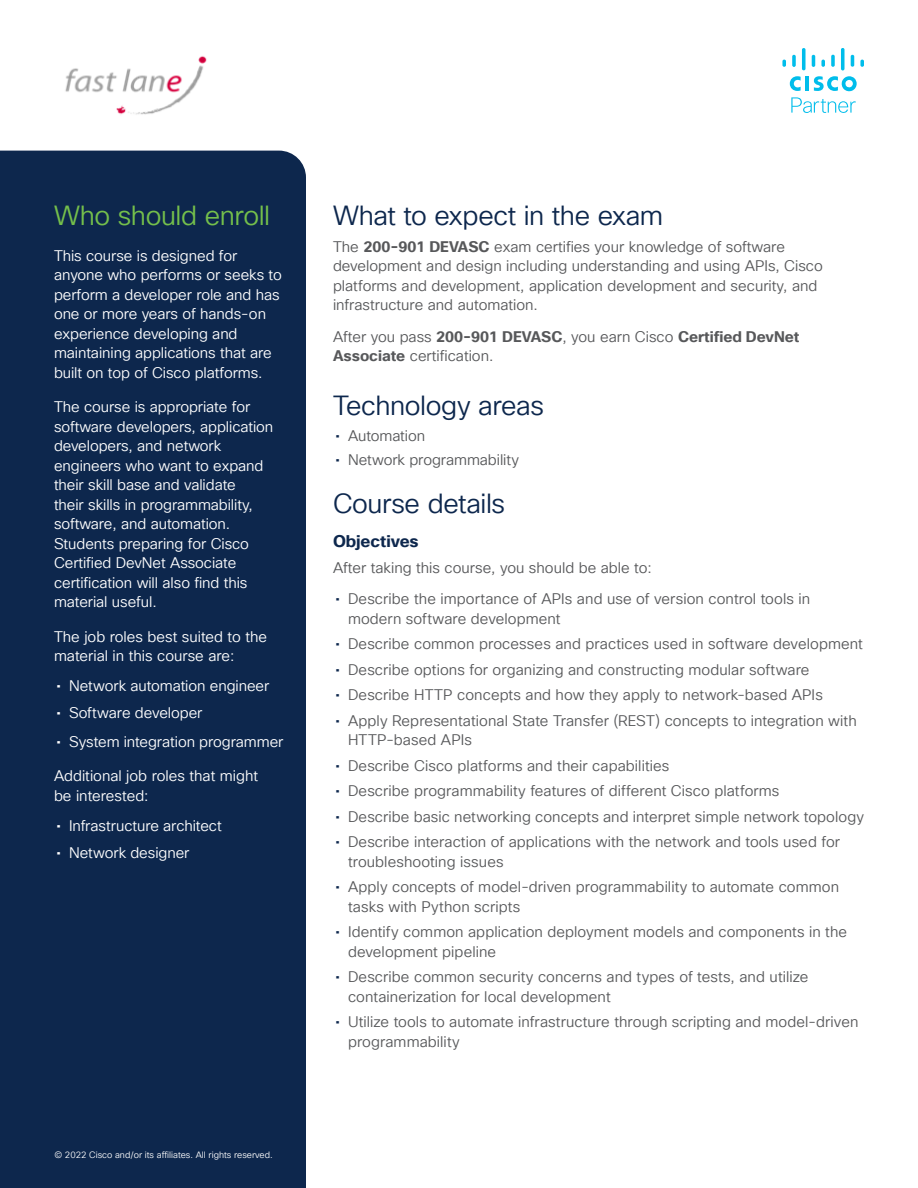
<style>
.page{position:relative;width:918px;height:1188px;background:#fff}
.page>*{position:absolute;margin:0;border:0;box-sizing:border-box;transform-origin:0 0}
.Subhead2_midnight_bl{font:27px "Cisco Sans TT Light";letter-spacing:-.015em;color:#0d274d}
.Subhead2_Green{font:27px "Cisco Sans TT Light";letter-spacing:-.015em;color:#74bf4b}
.Subhead3_Midnight_bl{font:700 16.5px "Cisco Sans TT";color:#0d274d}
.Body{font:15px/19.5px "Cisco Sans TT Light";letter-spacing:.005em;color:#57585a}
.Body_White{font:15px/19.5px "Cisco Sans TT Light";letter-spacing:-.005em;color:#fff}
.Footer_white{font:9px "Cisco Sans TT Light";color:#fff}
.s1{font-family:"Cisco Sans TT"}
.s2{font-family:"Cisco Sans TT";font-weight:700}
.s3{font-family:"Cisco Sans TT";color:#0d274d}
</style>
<div class="page">
<svg style="left:790px;top:76px;width:67px;height:37px"></svg>
<svg style="left:782px;top:60px;width:4px;height:7px"></svg>
<svg style="left:792px;top:54px;width:4px;height:13px"></svg>
<svg style="left:802px;top:48px;width:4px;height:22px"></svg>
<svg style="left:812px;top:54px;width:3px;height:13px"></svg>
<svg style="left:821px;top:60px;width:4px;height:7px"></svg>
<svg style="left:831px;top:54px;width:4px;height:13px"></svg>
<svg style="left:841px;top:48px;width:4px;height:22px"></svg>
<svg style="left:851px;top:54px;width:3px;height:13px"></svg>
<svg style="left:860px;top:59px;width:4px;height:8px"></svg>
<div style="left:0;top:151px;width:306px;height:1037px;background:#0d274d"></div>
<img style="left:65px;top:56px;width:142px;height:59px">
<p class="Subhead2_Green" style="left:54px;top:198px;width:218px">Who should enroll</p>
<p class="Body_White" style="left:54px;top:246px;width:229px">This course is designed for anyone who performs or seeks to perform a developer role and has one or more years of hands-on experience developing and maintaining applications that are built on top of Cisco platforms.</p>
<p class="Body_White" style="left:54px;top:398px;width:221px">The course is appropriate for software developers, application developers, and network engineers who want to expand their skill base and validate<br>their skills in programmability, software, and automation.<br>Students preparing for Cisco<br>Certified DevNet Associate certification will also find this material useful.</p>
<p class="Body_White" style="left:54px;top:627px;width:215px">The job roles best suited to the material in this course are:</p>
<p class="Body_White" style="left:56px;top:677px;width:214px"><span class="s1">•</span> Network automation engineer</p>
<p class="Body_White" style="left:56px;top:704px;width:148px"><span class="s1">•</span> Software developer</p>
<p class="Body_White" style="left:56px;top:732px;width:229px"><span class="s1">•</span> System integration programmer</p>
<p class="Body_White" style="left:54px;top:767px;width:206px">Additional job roles that might be interested:</p>
<p class="Body_White" style="left:56px;top:816px;width:167px"><span class="s1">•</span> Infrastructure architect</p>
<p class="Body_White" style="left:56px;top:843px;width:135px"><span class="s1">•</span> Network designer</p>
<p class="Footer_white" style="left:54px;top:1149px;width:220px">© 2022 Cisco and/or its affiliates. All rights reserved.</p>
<p class="Subhead2_midnight_bl" style="left:333px;top:198px;width:332px">What to expect in the exam</p>
<p class="Body" style="left:333px;top:237px;width:491px">The <span class="s2">200-901 DEVASC</span> exam certifies your knowledge of software development and design including understanding and using APIs, Cisco platforms and development, application development and security, and infrastructure and automation.</p>
<p class="Body" style="left:333px;top:327px;width:468px">After you pass <span class="s2">200-901 DEVASC</span>, you earn Cisco <span class="s2">Certified DevNet<br>Associate</span> certification.</p>
<p class="Subhead2_midnight_bl" style="left:333px;top:388px;width:213px">Technology areas</p>
<p class="Body" style="left:335px;top:426px;width:91px"><span class="s3">•</span> Automation</p>
<p class="Body" style="left:335px;top:450px;width:185px"><span class="s3">•</span> Network programmability</p>
<p class="Subhead2_midnight_bl" style="left:333px;top:486px;width:174px">Course details</p>
<p class="Subhead3_Midnight_bl" style="left:333px;top:530px;width:87px">Objectives</p>
<p class="Body" style="left:333px;top:558px;width:320px">After taking this course, you should be able to:</p>
<p class="Body" style="left:348px;top:590px;width:464px;text-indent:-13px"><span class="s3">•</span> Describe the importance of APIs and use of version control tools in modern software development</p>
<p class="Body" style="left:335px;top:635px;width:529px"><span class="s3">•</span> Describe common processes and practices used in software development</p>
<p class="Body" style="left:335px;top:660px;width:476px"><span class="s3">•</span> Describe options for organizing and constructing modular software</p>
<p class="Body" style="left:335px;top:686px;width:489px"><span class="s3">•</span> Describe HTTP concepts and how they apply to network-based APIs</p>
<p class="Body" style="left:348px;top:711px;width:510px;text-indent:-13px"><span class="s3">•</span> Apply Representational State Transfer (REST) concepts to integration with<br>HTTP-based APIs</p>
<p class="Body" style="left:335px;top:756px;width:336px"><span class="s3">•</span> Describe Cisco platforms and their capabilities</p>
<p class="Body" style="left:335px;top:782px;width:446px"><span class="s3">•</span> Describe programmability features of different Cisco platforms</p>
<p class="Body" style="left:335px;top:807px;width:530px"><span class="s3">•</span> Describe basic networking concepts and interpret simple network topology</p>
<p class="Body" style="left:348px;top:833px;width:494px;text-indent:-13px"><span class="s3">•</span> Describe interaction of applications with the network and tools used for troubleshooting issues</p>
<p class="Body" style="left:348px;top:878px;width:493px;text-indent:-13px"><span class="s3">•</span> Apply concepts of model-driven programmability to automate common tasks with Python scripts</p>
<p class="Body" style="left:348px;top:923px;width:501px;text-indent:-13px"><span class="s3">•</span> Identify common application deployment models and components in the development pipeline</p>
<p class="Body" style="left:348px;top:968px;width:462px;text-indent:-13px"><span class="s3">•</span> Describe common security concerns and types of tests, and utilize containerization for local development</p>
<p class="Body" style="left:348px;top:1013px;width:512px;text-indent:-13px"><span class="s3">•</span> Utilize tools to automate infrastructure through scripting and model-driven programmability</p>
</div>
